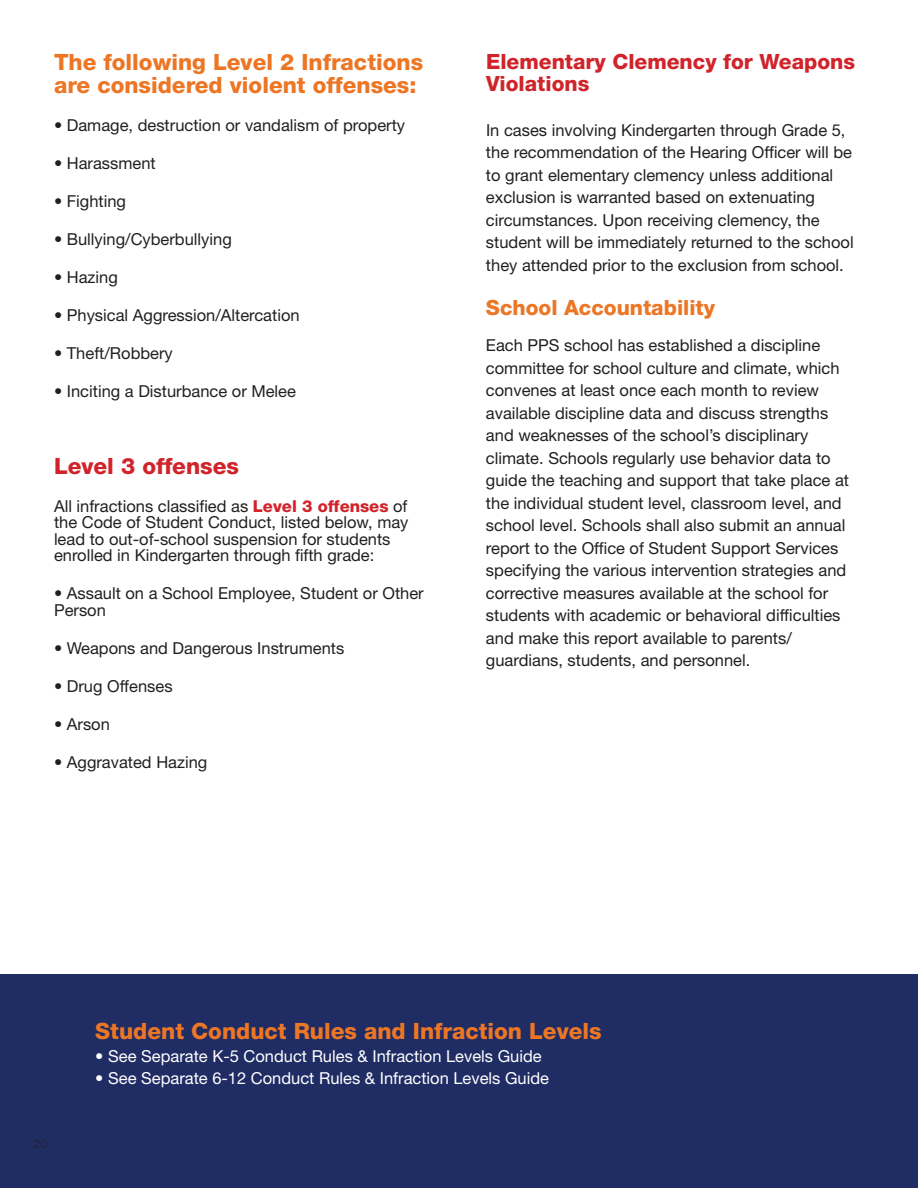
<style>
.page{position:relative;width:918px;height:1188px;background:#fff}
.page>*{position:absolute;margin:0;border:0;box-sizing:border-box;transform-origin:0 0}
.t1{font:800 22.5px/22.5px "Helvetica Neue LT Std";color:#ed7625}
.t2{font:800 22.5px "Helvetica Neue LT Std";color:#d1232a}
.t3{font:800 21px/22.5px "Helvetica Neue LT Std";color:#d1232a}
.t4{font:800 21px "Helvetica Neue LT Std";color:#ed7625}
.t5{font:16.5px/22.5px "Helvetica Neue LT Std";color:#231f20}
.t6{font:16.5px "Helvetica Neue LT Std";color:#fff}
.t7{font:300 12px "Helvetica Neue LT Std";color:#231f20}
.s1{font-weight:800;color:#d1232a}
</style>
<div class="page">
<div style="left:0;top:975px;width:918px;height:213px;background:#202c64"></div>
<p class="t1" style="left:54px;top:51px;width:371px">The following Level 2 Infractions are considered violent offenses:</p>
<p class="t5" style="left:54px;top:113px;width:353px">• Damage, destruction or vandalism of property</p>
<p class="t5" style="left:54px;top:151px;width:103px">• Harassment</p>
<p class="t5" style="left:54px;top:190px;width:74px">• Fighting</p>
<p class="t5" style="left:54px;top:228px;width:179px">• Bullying/Cyberbullying</p>
<p class="t5" style="left:54px;top:266px;width:65px">• Hazing</p>
<p class="t5" style="left:54px;top:304px;width:247px">• Physical Aggression/Altercation</p>
<p class="t5" style="left:54px;top:342px;width:120px">• Theft/Robbery</p>
<p class="t5" style="left:54px;top:380px;width:244px">• Inciting a Disturbance or Melee</p>
<p class="t2" style="left:54px;top:452px;width:187px">Level 3 offenses</p>
<p class="t5" style="left:54px;top:497px;width:356px;line-height:16.5px">All infractions classified as <span class="s1">Level 3 offenses</span> of the Code of Student Conduct, listed below, may lead to out-of-school suspension for students enrolled in Kindergarten through fifth grade:</p>
<p class="t5" style="left:54px;top:585px;width:371px;line-height:16.5px">• Assault on a School Employee, Student or Other<br>Person</p>
<p class="t5" style="left:54px;top:637px;width:292px">• Weapons and Dangerous Instruments</p>
<p class="t5" style="left:54px;top:675px;width:120px">• Drug Offenses</p>
<p class="t5" style="left:54px;top:713px;width:57px">• Arson</p>
<p class="t5" style="left:54px;top:751px;width:155px">• Aggravated Hazing</p>
<p class="t3" style="left:486px;top:50px;width:371px">Elementary Clemency for Weapons<br>Violations</p>
<p class="t5" style="left:486px;top:118px;width:369px">In cases involving Kindergarten through Grade 5, the recommendation of the Hearing Officer will be to grant elementary clemency unless additional exclusion is warranted based on extenuating circumstances. Upon receiving clemency, the student will be immediately returned to the school they attended prior to the exclusion from school.</p>
<p class="t4" style="left:486px;top:295px;width:231px">School Accountability</p>
<p class="t5" style="left:486px;top:334px;width:365px">Each PPS school has established a discipline committee for school culture and climate, which convenes at least once each month to review available discipline data and discuss strengths and weaknesses of the school’s disciplinary climate. Schools regularly use behavior data to guide the teaching and support that take place at the individual student level, classroom level, and school level. Schools shall also submit an annual report to the Office of Student Support Services specifying the various intervention strategies and corrective measures available at the school for students with academic or behavioral difficulties and make this report available to parents/ guardians, students, and personnel.</p>
<p class="t7" style="left:34px;top:1136px;width:15px">20</p>
<p class="t1" style="left:95px;top:1020px;width:508px">Student Conduct Rules and Infraction Levels</p>
<p class="t6" style="left:95px;top:1046px;width:448px">• See Separate K-5 Conduct Rules &amp; Infraction Levels Guide</p>
<p class="t6" style="left:95px;top:1069px;width:455px">• See Separate 6-12 Conduct Rules &amp; Infraction Levels Guide</p>
</div>
